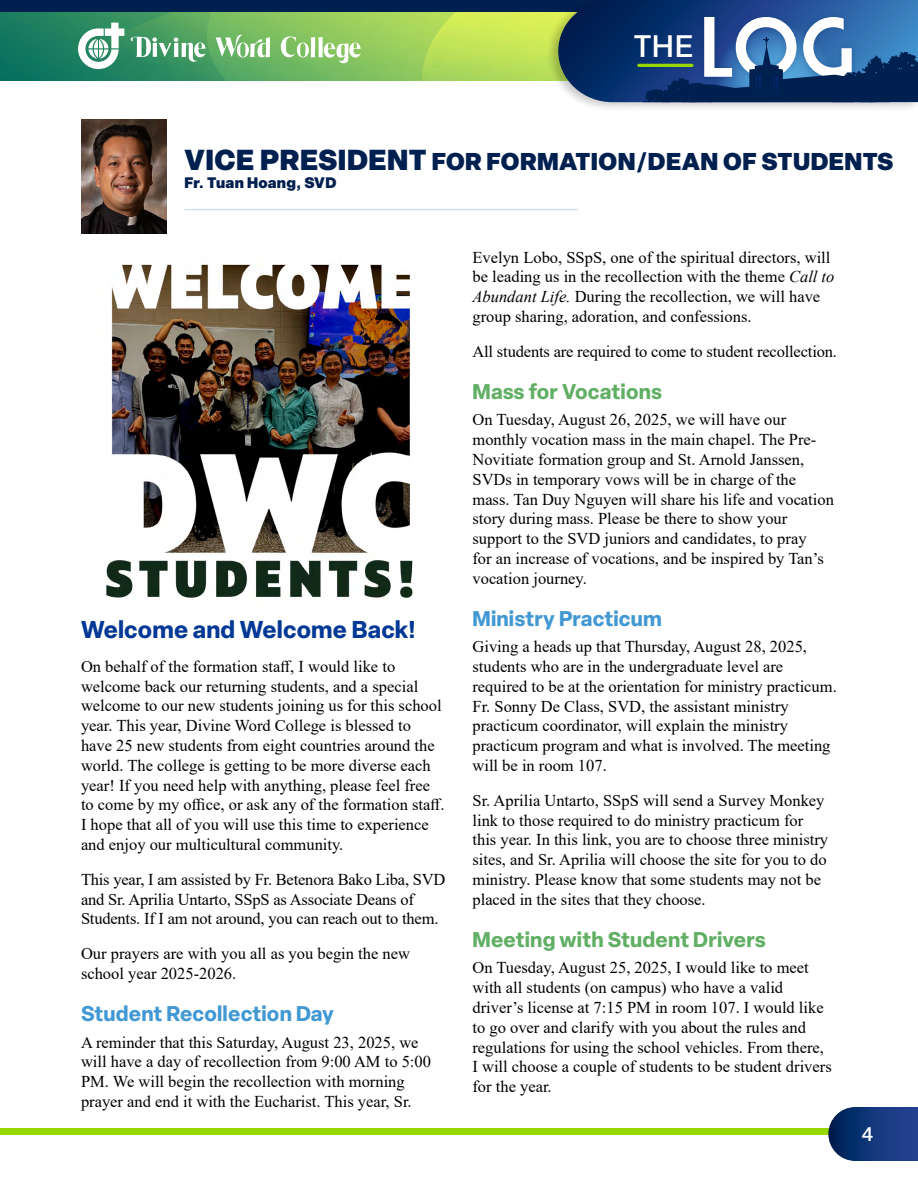
<style>
.page{position:relative;width:918px;height:1188px;background:#fff}
.page>*{position:absolute;margin:0;border:0;box-sizing:border-box;transform-origin:0 0}
.t1{font:75.45px "Moderna";color:#fff}
.t2{font:500 30.6px "Elza";color:#fff}
.t3{font:900 24px "Elza";letter-spacing:.02em;color:#002050}
.t4{font:700 24px "Elza";letter-spacing:.01em;color:#003896}
.t5{font:700 21px "Elza";letter-spacing:.01em;color:#61af64}
.t6{font:700 21px "Elza";letter-spacing:.01em;color:#4198d3}
.t7{font:500 19.5px "Elza";color:#fff}
.t8{font:16.5px/19.8px "Times New Roman";color:#000}
.t9{font:900 15px "Elza";letter-spacing:.02em;color:#002050}
.s1{font-size:28.5px}
.s2{font-style:italic}
</style>
<div class="page">
<div style="left:0;top:1128px;width:918px;height:7px;background:#97d700"></div>
<svg style="left:828px;top:1107px;width:90px;height:54px;background:#224382"></svg>
<div style="left:0;top:0;width:636px;height:22px;background:#002050"></div>
<img style="left:0;top:13px;width:545px;height:68px">
<svg style="left:78px;top:23px;width:46px;height:46px"></svg>
<svg style="left:280px;top:36px;width:81px;height:28px"></svg>
<svg style="left:215px;top:35px;width:55px;height:23px"></svg>
<svg style="left:131px;top:37px;width:75px;height:25px"></svg>
<div style="left:545px;top:0;width:373px;height:112px;background:#000;opacity:.21"></div>
<svg style="left:558px;top:0;width:360px;height:112px;background:#2f5687"></svg>
<hr style="left:185px;top:209px;width:393px;height:1px;background:#d6dfee">
<img style="left:81px;top:120px;width:86px;height:113px">
<img style="left:106px;top:264px;width:307px;height:334px">
<h2 class="t2" style="left:634px;top:25px;width:61px">THE</h2>
<h1 class="t1" style="left:699px;top:-1px;width:154px">LOG</h1>
<h3 class="t3" style="left:185px;top:144px;width:710px"><span class="s1">VICE PRESIDENT</span> FOR FORMATION/DEAN OF STUDENTS</h3>
<p class="t9" style="left:185px;top:172px;width:153px">Fr. Tuan Hoang, SVD</p>
<h3 class="t4" style="left:81px;top:613px;width:336px">Welcome and Welcome Back!</h3>
<p class="t8" style="left:81px;top:656px;width:365px">On behalf of the formation staff, I would like to welcome back our returning students, and a special welcome to our new students joining us for this school year. This year, Divine Word College is blessed to have 25 new students from eight countries around the world. The college is getting to be more diverse each year! If you need help with anything, please feel free to come by my office, or ask any of the formation staff.<br>I hope that all of you will use this time to experience and enjoy our multicultural community.</p>
<p class="t8" style="left:81px;top:869px;width:366px">This year, I am assisted by Fr. Betenora Bako Liba, SVD and Sr. Aprilia Untarto, SSpS as Associate Deans of<br>Students. If I am not around, you can reach out to them.</p>
<p class="t8" style="left:81px;top:943px;width:331px">Our prayers are with you all as you begin the new school year 2025-2026.</p>
<p class="t6" style="left:81px;top:998px;width:254px">Student Recollection Day</p>
<p class="t8" style="left:81px;top:1032px;width:352px">A reminder that this Saturday, August 23, 2025, we will have a day of recollection from 9:00 AM to 5:00<br>PM. We will begin the recollection with morning prayer and end it with the Eucharist. This year, Sr.</p>
<p class="t8" style="left:472px;top:247px;width:363px">Evelyn Lobo, SSpS, one of the spiritual directors, will be leading us in the recollection with the theme <span class="s2">Call to Abundant Life.</span> During the recollection, we will have group sharing, adoration, and confessions.</p>
<p class="t8" style="left:472px;top:341px;width:366px">All students are required to come to student recollection.</p>
<p class="t5" style="left:472px;top:376px;width:191px">Mass for Vocations</p>
<p class="t8" style="left:472px;top:409px;width:363px">On Tuesday, August 26, 2025, we will have our monthly vocation mass in the main chapel. The Pre-Novitiate formation group and St. Arnold Janssen, SVDs in temporary vows will be in charge of the mass. Tan Duy Nguyen will share his life and vocation story during mass. Please be there to show your support to the SVD juniors and candidates, to pray<br>for an increase of vocations, and be inspired by Tan’s vocation journey.</p>
<p class="t6" style="left:472px;top:603px;width:191px">Ministry Practicum</p>
<p class="t8" style="left:472px;top:636px;width:366px">Giving a heads up that Thursday, August 28, 2025, students who are in the undergraduate level are required to be at the orientation for ministry practicum.<br>Fr. Sonny De Class, SVD, the assistant ministry practicum coordinator, will explain the ministry practicum program and what is involved. The meeting will be in room 107.</p>
<p class="t8" style="left:472px;top:790px;width:357px">Sr. Aprilia Untarto, SSpS will send a Survey Monkey link to those required to do ministry practicum for this year. In this link, you are to choose three ministry sites, and Sr. Aprilia will choose the site for you to do ministry. Please know that some students may not be placed in the sites that they choose.</p>
<p class="t5" style="left:472px;top:924px;width:295px">Meeting with Student Drivers</p>
<p class="t8" style="left:472px;top:958px;width:361px">On Tuesday, August 25, 2025, I would like to meet with all students (on campus) who have a valid driver’s license at 7:15 PM in room 107. I would like to go over and clarify with you about the rules and regulations for using the school vehicles. From there, I will choose a couple of students to be student drivers for the year.</p>
<p class="t7" style="left:862px;top:1121px;width:13px">4</p>
</div>
